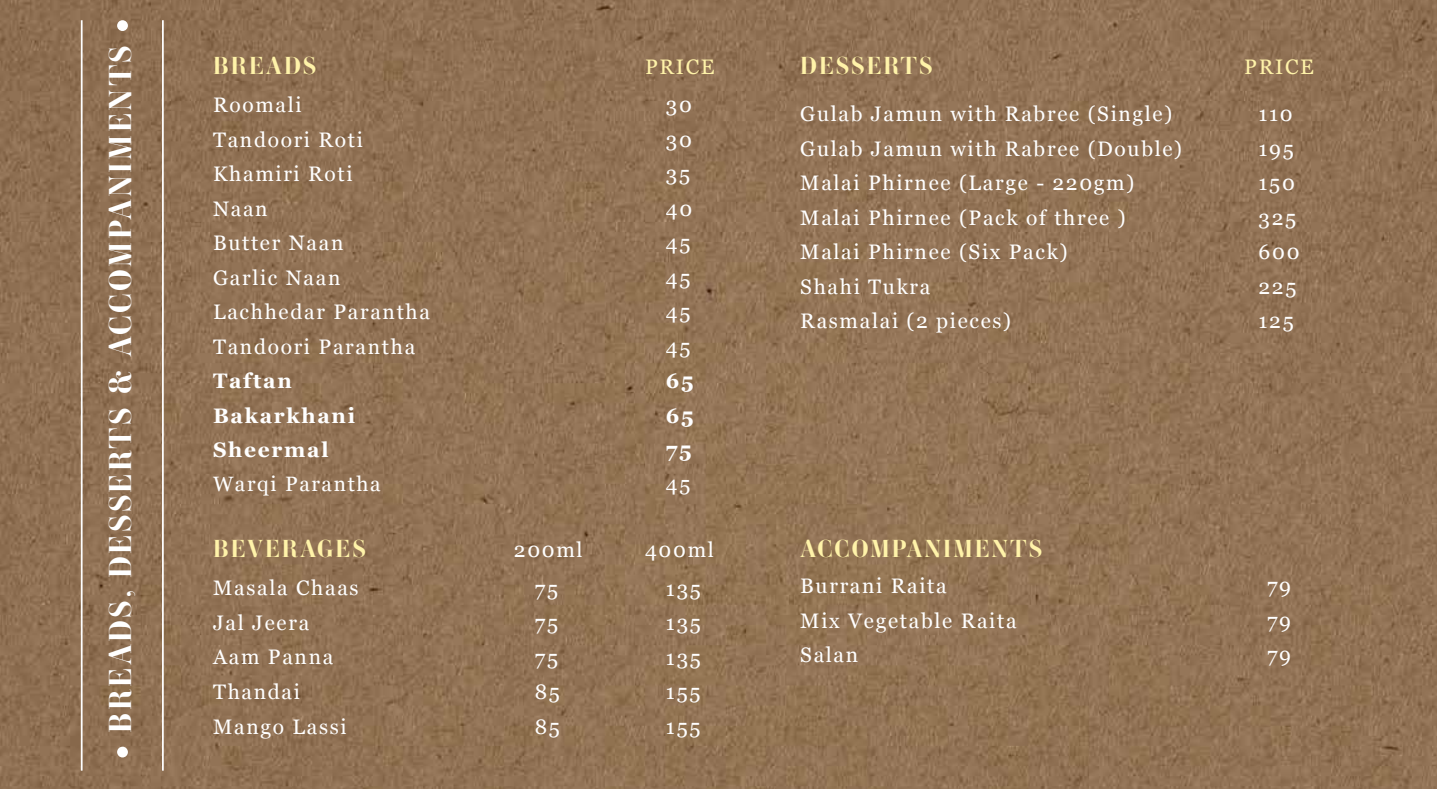
<style>
.page{position:relative;width:1437px;height:789px;background:#fff}
.page>*{position:absolute;margin:0;border:0;box-sizing:border-box;transform-origin:0 0}
.t1{font:700 31.32px "Ambroise Std";letter-spacing:.08em;color:#fff}
.t2{font:700 24.32px "Ambroise Std";letter-spacing:.08em;color:#fff3a9}
.t3{font:21px/34.5px "Georgia";letter-spacing:.08em;color:#fff}
.t4{font:700 21px/34.5px "Georgia";letter-spacing:.08em;color:#fff}
.t5{font:21px "Georgia";letter-spacing:.08em;color:#fff3a9}
.t6{font:20.82px "Georgia";letter-spacing:.08em;color:#fff}
</style>
<div class="page">
<img style="left:0;top:0;width:1437px;height:789px">
<hr style="left:162px;top:20px;width:2px;height:750px;background:#fff">
<hr style="left:81px;top:20px;width:2px;height:750px;background:#fff">
<div style="left:117px;top:746px;width:11px;height:11px;background:#fff;border-radius:50%"></div>
<div style="left:117px;top:20px;width:11px;height:11px;background:#fff;border-radius:50%"></div>
<h1 class="t1" style="left:101px;top:733px;width:689px;rotate:-90deg">BREADS, DESSERTS &amp; ACCOMPANIMENTS</h1>
<p class="t2" style="left:213px;top:50px;width:105px">BREADS</p>
<p class="t5" style="left:645px;top:51px;width:71px">PRICE</p>
<p class="t3" style="left:213px;top:87px;width:218px">Roomali<br>Tandoori Roti<br>Khamiri Roti<br>Naan<br>Butter Naan<br>Garlic Naan<br>Lachhedar Parantha<br>Tandoori Parantha</p>
<p class="t4" style="left:213px;top:363px;width:144px">Taftan<br>Bakarkhani<br>Sheermal</p>
<p class="t6" style="left:213px;top:469px;width:169px">Warqi Parantha</p>
<p class="t3" style="left:666px;top:87px;width:28px;text-align:justify">30<br>30<br>35<br>40<br>45<br>45<br>45<br>45</p>
<p class="t4" style="left:666px;top:363px;width:29px;text-align:justify">65<br>65<br>75</p>
<p class="t6" style="left:666px;top:469px;width:26px">45</p>
<p class="t2" style="left:213px;top:533px;width:154px">BEVERAGES</p>
<p class="t3" style="left:645px;top:532px;width:70px">400ml</p>
<p class="t3" style="left:514px;top:530px;width:70px;line-height:38.1px;text-align:center">200ml<br>75</p>
<p class="t3" style="left:535px;top:604px;width:27px;text-align:justify">75<br>75<br>85<br>85</p>
<p class="t3" style="left:213px;top:570px;width:147px">Masala Chaas<br>Jal Jeera<br>Aam Panna<br>Thandai<br>Mango Lassi</p>
<p class="t3" style="left:666px;top:570px;width:37px;text-align:justify">135<br>135<br>135<br>155<br>155</p>
<p class="t2" style="left:800px;top:50px;width:134px">DESSERTS</p>
<p class="t5" style="left:1244px;top:51px;width:71px">PRICE</p>
<p class="t3" style="left:800px;top:96px;width:383px">Gulab Jamun with Rabree (Single)<br>Gulab Jamun with Rabree (Double)<br>Malai Phirnee (Large - 220gm)<br>Malai Phirnee (Pack of three )<br>Malai Phirnee (Six Pack)<br>Shahi Tukra<br>Rasmalai (2 pieces)</p>
<p class="t3" style="left:1258px;top:96px;width:42px">110<br>195<br>150<br>325<br>600<br>225<br>125</p>
<p class="t2" style="left:800px;top:533px;width:243px">ACCOMPANIMENTS</p>
<p class="t3" style="left:800px;top:567px;width:218px">Burrani Raita<br>Mix Vegetable Raita<br>Salan</p>
<p class="t3" style="left:1267px;top:568px;width:26px;text-align:justify">79<br>79<br>79</p>
</div>
